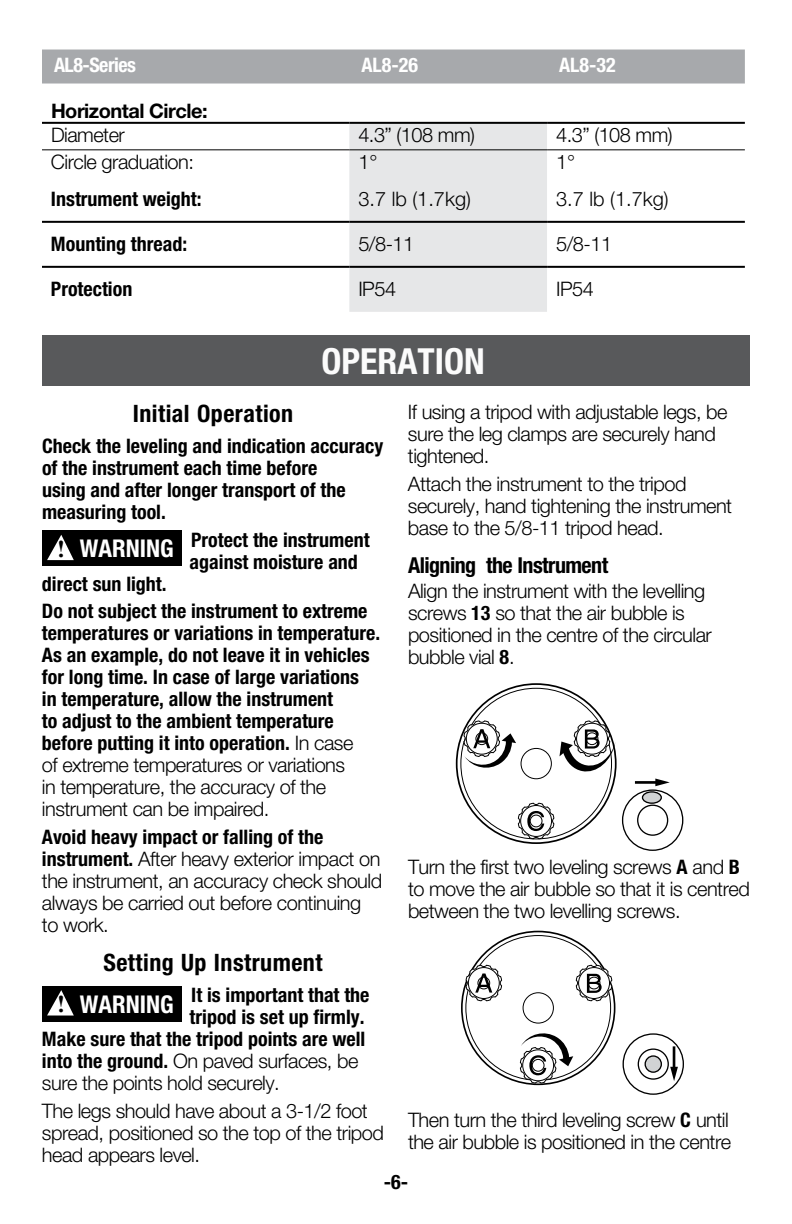
<style>
.page{position:relative;width:792px;height:1224px;background:#fff}
.page>*{position:absolute;margin:0;border:0;box-sizing:border-box;transform-origin:0 0}
.t1{font:700 condensed 36px "Helvetica Neue LT Std";color:#fbfbfb}
.t2{font:700 condensed 24px "Helvetica Neue LT Std";letter-spacing:.02em;color:#000}
.t3{font:700 condensed 22px "Helvetica Neue LT Std";letter-spacing:-.025em;color:#000}
.t4{font:300 20px/22px "Helvetica Neue LT Std";letter-spacing:-.025em;color:#000}
.t5{font:700 condensed 20px/22px "Helvetica Neue LT Std";color:#000}
.t6{font:700 condensed 20px "Helvetica Neue LT Std";letter-spacing:-.025em;color:#fff}
.t7{font:700 20px "Helvetica Neue LT Std";letter-spacing:-.025em;color:#000}
.s1{font-family:"Times New Roman";font-stretch:normal;font-size:24px}
.s2{font-size:24.4px;color:#fff}
.s3{font-weight:300;font-stretch:normal}
.s4{font-weight:700;font-stretch:condensed}
</style>
<div class="page">
<div style="left:42px;top:336px;width:708px;height:50px;background:#58595b"></div>
<div style="left:42px;top:530px;width:140px;height:36px;background:#000"></div>
<svg style="left:47px;top:535px;width:27px;height:25px"></svg>
<div style="left:42px;top:986px;width:140px;height:36px;background:#000"></div>
<svg style="left:47px;top:990px;width:27px;height:26px"></svg>
<div style="left:521px;top:748px;width:31px;height:31px;border:1px solid #000;border-radius:50%"></div>
<svg style="left:463px;top:720px;width:53px;height:48px"></svg>
<svg style="left:560px;top:720px;width:55px;height:54px"></svg>
<svg style="left:517px;top:802px;width:38px;height:38px"></svg>
<svg style="left:621px;top:779px;width:63px;height:72px"></svg>
<div style="left:523px;top:993px;width:31px;height:30px;border:1px solid #000;border-radius:50%"></div>
<svg style="left:465px;top:964px;width:38px;height:38px"></svg>
<svg style="left:575px;top:964px;width:38px;height:38px"></svg>
<svg style="left:519px;top:1033px;width:54px;height:51px"></svg>
<svg style="left:622px;top:1033px;width:62px;height:62px"></svg>
<div style="left:645px;top:1056px;width:16px;height:16px;background:#d1d3d4;border-radius:50%"></div>
<div style="left:645px;top:1055px;width:17px;height:18px;border:1px solid #000;border-radius:50%"></div>
<div style="left:42px;top:50px;width:703px;height:34px;background:#a7a9ac"></div>
<svg style="left:349px;top:124px;width:396px;height:188px"></svg>
<hr style="left:42px;top:122px;width:307px;height:2px;background:#000">
<hr style="left:349px;top:122px;width:198px;height:2px;background:#000">
<hr style="left:547px;top:122px;width:198px;height:2px;background:#000">
<hr style="left:42px;top:149px;width:307px;height:1px;background:#000">
<hr style="left:349px;top:149px;width:198px;height:1px;background:#000">
<hr style="left:547px;top:149px;width:198px;height:1px;background:#000">
<hr style="left:42px;top:221px;width:307px;height:2px;background:#000">
<hr style="left:349px;top:221px;width:198px;height:2px;background:#000">
<hr style="left:547px;top:221px;width:198px;height:2px;background:#000">
<hr style="left:42px;top:266px;width:307px;height:2px;background:#000">
<hr style="left:349px;top:266px;width:198px;height:2px;background:#000">
<hr style="left:547px;top:266px;width:198px;height:2px;background:#000">
<p class="t6" style="left:54px;top:53px;width:84px">AL8-Series</p>
<p class="t6" style="left:361px;top:53px;width:58px">AL8-26</p>
<p class="t6" style="left:559px;top:53px;width:58px">AL8-32</p>
<p class="t7" style="left:51px;top:98px;width:158px">Horizontal Circle:</p>
<p class="t4" style="left:51px;top:124px;width:75px">Diameter</p>
<p class="t4" style="left:358px;top:124px;width:118px">4.3” (108 mm)</p>
<p class="t4" style="left:556px;top:124px;width:118px">4.3” (108 mm)</p>
<p class="t4" style="left:51px;top:151px;width:145px">Circle graduation:</p>
<p class="t4" style="left:358px;top:151px;width:21px">1°</p>
<p class="t4" style="left:556px;top:151px;width:21px">1°</p>
<p class="t5" style="left:51px;top:188px;width:152px">Instrument weight:</p>
<p class="t4" style="left:358px;top:188px;width:114px">3.7 lb (1.7kg)</p>
<p class="t4" style="left:556px;top:188px;width:114px">3.7 lb (1.7kg)</p>
<p class="t5" style="left:51px;top:233px;width:138px">Mounting thread:</p>
<p class="t4" style="left:358px;top:233px;width:58px">5/8-11</p>
<p class="t4" style="left:556px;top:233px;width:58px">5/8-11</p>
<p class="t5" style="left:51px;top:278px;width:83px">Protection</p>
<p class="t4" style="left:358px;top:278px;width:39px">IP54</p>
<p class="t4" style="left:556px;top:278px;width:39px">IP54</p>
<h1 class="t1" style="left:322px;top:339px;width:39px">Operation</h1>
<p class="t2" style="left:133px;top:399px;width:162px">Initial Operation</p>
<p class="t5" style="left:42px;top:434px;width:343px">Check the leveling and indication accuracy of the instrument each time before<br>using and after longer transport of the measuring tool.</p>
<p class="t5" style="left:57px;top:528px;width:314px"><span class="s1">!</span> <span class="s2">WARNING</span> Protect the instrument</p>
<p class="t5" style="left:190px;top:550px;width:170px">against moisture and</p>
<p class="t5" style="left:42px;top:572px;width:126px">direct sun light.</p>
<p class="t5" style="left:42px;top:600px;width:340px">Do not subject the instrument to extreme temperatures or variations in temperature.<br>As an example, do not leave it in vehicles for long time. In case of large variations<br>in temperature, allow the instrument<br>to adjust to the ambient temperature before putting it into operation. <span class="s3">In case<br>of extreme temperatures or variations<br>in temperature, the accuracy of the instrument can be impaired.</span></p>
<p class="t4" style="left:42px;top:826px;width:342px"><span class="s4">Avoid heavy impact or falling of the instrument.</span> After heavy exterior impact on the instrument, an accuracy check should always be carried out before continuing to work.</p>
<p class="t2" style="left:103px;top:948px;width:221px">Setting Up Instrument</p>
<p class="t5" style="left:57px;top:983px;width:314px"><span class="s1">!</span> <span class="s2">WARNING</span> It is important that the</p>
<p class="t5" style="left:190px;top:1005px;width:176px">tripod is set up firmly.</p>
<p class="t5" style="left:42px;top:1027px;width:325px">Make sure that the tripod points are well</p>
<p class="t4" style="left:42px;top:1049px;width:318px"><span class="s4">into the ground.</span> On paved surfaces, be</p>
<p class="t4" style="left:42px;top:1071px;width:239px">sure the points hold securely.</p>
<p class="t4" style="left:42px;top:1099px;width:344px">The legs should have about a 3-1/2 foot spread, positioned so the top of the tripod head appears level.</p>
<p class="t4" style="left:408px;top:400px;width:321px">If using a tripod with adjustable legs, be sure the leg clamps are securely hand tightened.</p>
<p class="t4" style="left:408px;top:472px;width:326px">Attach the instrument to the tripod securely, hand tightening the instrument base to the 5/8-11 tripod head.</p>
<p class="t3" style="left:408px;top:552px;width:202px">Aligning the Instrument</p>
<p class="t4" style="left:408px;top:580px;width:305px">Align the instrument with the levelling screws <span class="s4">13</span> so that the air bubble is positioned in the centre of the circular bubble vial <span class="s4">8</span>.</p>
<p class="t4" style="left:408px;top:855px;width:343px">Turn the first two leveling screws <span class="s4">A</span> and <span class="s4">B </span>to move the air bubble so that it is centred between the two levelling screws.</p>
<p class="t4" style="left:408px;top:1109px;width:325px">Then turn the third leveling screw <span class="s4">C</span> until the air bubble is positioned in the centre</p>
<p class="t5" style="left:384px;top:1171px;width:26px">-6-</p>
</div>
